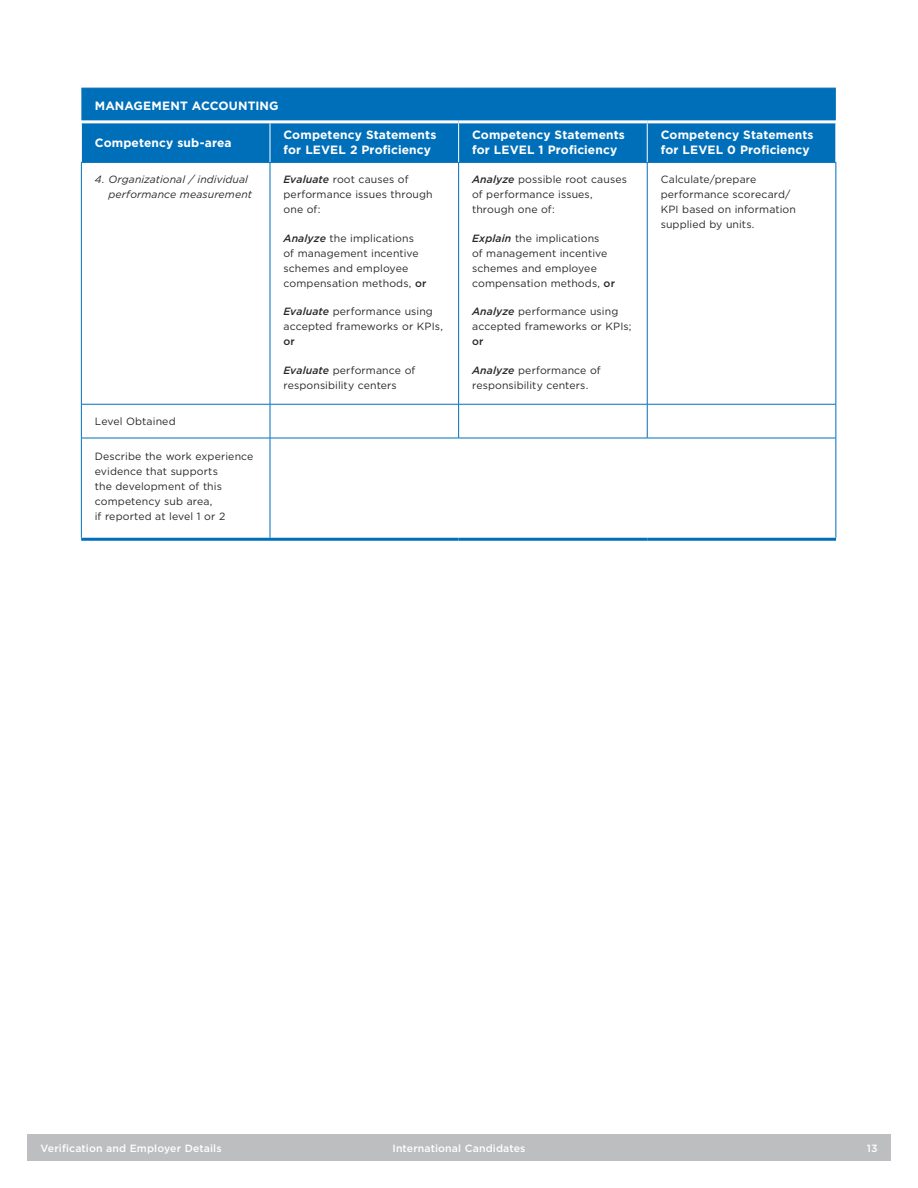
<style>
.page{position:relative;width:918px;height:1188px;background:#fff}
.page>*{position:absolute;margin:0;border:0;box-sizing:border-box;transform-origin:0 0}
.tableText-header{font:700 12px/15px "Gotham";letter-spacing:.01em;color:#fff}
.tableText-body{font:700 12px "Gotham";letter-spacing:.01em;color:#fff}
.tableText-body-2{font:10.5px/15px "Gotham";letter-spacing:.01em;color:#292829}
.t1{font:500 10.5px "Gotham";letter-spacing:.01em;color:#fff}
.tableText-body-3{font:italic 10.5px/15px "Gotham";letter-spacing:.01em;color:#292829}
.s1{font-weight:500;font-style:italic}
.s2{font-weight:500}
</style>
<div class="page">
<div style="left:27px;top:1134px;width:864px;height:27px;background:#bcbec0"></div>
<div style="left:81px;top:89px;width:755px;height:73px;background:#006fba"></div>
<hr style="left:81px;top:404px;width:1px;height:34px;background:#006fba">
<hr style="left:270px;top:404px;width:1px;height:34px;background:#006fba">
<hr style="left:458px;top:404px;width:1px;height:34px;background:#006fba">
<hr style="left:647px;top:404px;width:1px;height:34px;background:#006fba">
<hr style="left:836px;top:404px;width:1px;height:34px;background:#006fba">
<hr style="left:81px;top:438px;width:189px;height:1px;background:#006fba">
<hr style="left:81px;top:438px;width:1px;height:100px;background:#006fba">
<hr style="left:270px;top:438px;width:189px;height:1px;background:#006fba">
<hr style="left:270px;top:438px;width:1px;height:100px;background:#006fba">
<hr style="left:459px;top:438px;width:188px;height:1px;background:#006fba">
<hr style="left:647px;top:438px;width:189px;height:1px;background:#006fba">
<hr style="left:836px;top:438px;width:1px;height:100px;background:#006fba">
<hr style="left:81px;top:88px;width:189px;height:1px;background:#006fba">
<hr style="left:270px;top:88px;width:189px;height:1px;background:#006fba">
<hr style="left:459px;top:88px;width:188px;height:1px;background:#006fba">
<hr style="left:647px;top:88px;width:189px;height:1px;background:#006fba">
<hr style="left:81px;top:162px;width:189px;height:1px;background:#006fba">
<hr style="left:270px;top:162px;width:189px;height:1px;background:#006fba">
<hr style="left:459px;top:162px;width:188px;height:1px;background:#006fba">
<hr style="left:647px;top:162px;width:189px;height:1px;background:#006fba">
<hr style="left:81px;top:404px;width:189px;height:1px;background:#006fba">
<hr style="left:270px;top:404px;width:189px;height:1px;background:#006fba">
<hr style="left:459px;top:404px;width:188px;height:1px;background:#006fba">
<hr style="left:647px;top:404px;width:189px;height:1px;background:#006fba">
<hr style="left:81px;top:120px;width:189px;height:3px;background:#fff">
<hr style="left:270px;top:120px;width:189px;height:3px;background:#fff">
<hr style="left:459px;top:120px;width:188px;height:3px;background:#fff">
<hr style="left:647px;top:120px;width:189px;height:3px;background:#fff">
<hr style="left:81px;top:538px;width:189px;height:3px;background:#006fba">
<hr style="left:270px;top:538px;width:189px;height:3px;background:#006fba">
<hr style="left:459px;top:538px;width:188px;height:3px;background:#006fba">
<hr style="left:647px;top:538px;width:189px;height:3px;background:#006fba">
<hr style="left:81px;top:163px;width:1px;height:241px;background:#006fba">
<hr style="left:270px;top:163px;width:1px;height:241px;background:#006fba">
<hr style="left:458px;top:163px;width:1px;height:241px;background:#006fba">
<hr style="left:647px;top:163px;width:1px;height:241px;background:#006fba">
<hr style="left:836px;top:163px;width:1px;height:241px;background:#006fba">
<hr style="left:81px;top:123px;width:1px;height:39px;background:#fff">
<hr style="left:270px;top:123px;width:1px;height:39px;background:#fff">
<hr style="left:458px;top:123px;width:1px;height:39px;background:#fff">
<hr style="left:647px;top:123px;width:1px;height:39px;background:#fff">
<p class="tableText-body" style="left:95px;top:98px;width:185px">MANAGEMENT ACCOUNTING</p>
<p class="tableText-header" style="left:95px;top:135px;width:138px">Competency sub-area</p>
<p class="tableText-header" style="left:284px;top:128px;width:154px">Competency Statements for LEVEL 2 Proficiency</p>
<p class="tableText-header" style="left:472px;top:128px;width:154px">Competency Statements for LEVEL 1 Proficiency</p>
<p class="tableText-header" style="left:661px;top:128px;width:154px">Competency Statements for LEVEL 0 Proficiency</p>
<p class="tableText-body-3" style="left:108px;top:172px;width:145px;text-indent:-14px">4. Organizational / individual performance measurement</p>
<p class="tableText-body-2" style="left:283px;top:172px;width:151px"><span class="s1">Evaluate</span> root causes of performance issues through one of:</p>
<p class="tableText-body-2" style="left:283px;top:230px;width:144px"><span class="s1">Analyze</span> the implications of management incentive schemes and employee compensation methods, <span class="s2">or</span></p>
<p class="tableText-body-2" style="left:283px;top:304px;width:161px"><span class="s1">Evaluate</span> performance using accepted frameworks or KPIs, <span class="s2">or</span></p>
<p class="tableText-body-2" style="left:283px;top:362px;width:133px"><span class="s1">Evaluate</span> performance of responsibility centers</p>
<p class="tableText-body-2" style="left:661px;top:172px;width:137px">Calculate/prepare performance scorecard/<br>KPI based on information supplied by units.</p>
<p class="tableText-body-2" style="left:472px;top:172px;width:156px"><span class="s1">Analyze</span> possible root causes of performance issues, through one of:</p>
<p class="tableText-body-2" style="left:472px;top:230px;width:144px"><span class="s1">Explain</span> the implications<br>of management incentive schemes and employee compensation methods, <span class="s2">or</span></p>
<p class="tableText-body-2" style="left:472px;top:304px;width:161px"><span class="s1">Analyze</span> performance using accepted frameworks or KPIs; <span class="s2">or</span></p>
<p class="tableText-body-2" style="left:472px;top:362px;width:130px"><span class="s1">Analyze</span> performance of responsibility centers.</p>
<p class="tableText-body-2" style="left:95px;top:414px;width:82px">Level Obtained</p>
<p class="tableText-body-2" style="left:95px;top:449px;width:160px">Describe the work experience evidence that supports<br>the development of this competency sub area,<br>if reported at level 1 or 2</p>
<p class="t1" style="left:40px;top:1141px;width:183px">Verification and Employer Details</p>
<p class="t1" style="left:393px;top:1141px;width:134px">International Candidates</p>
<p class="t1" style="left:867px;top:1141px;width:12px">13</p>
</div>
